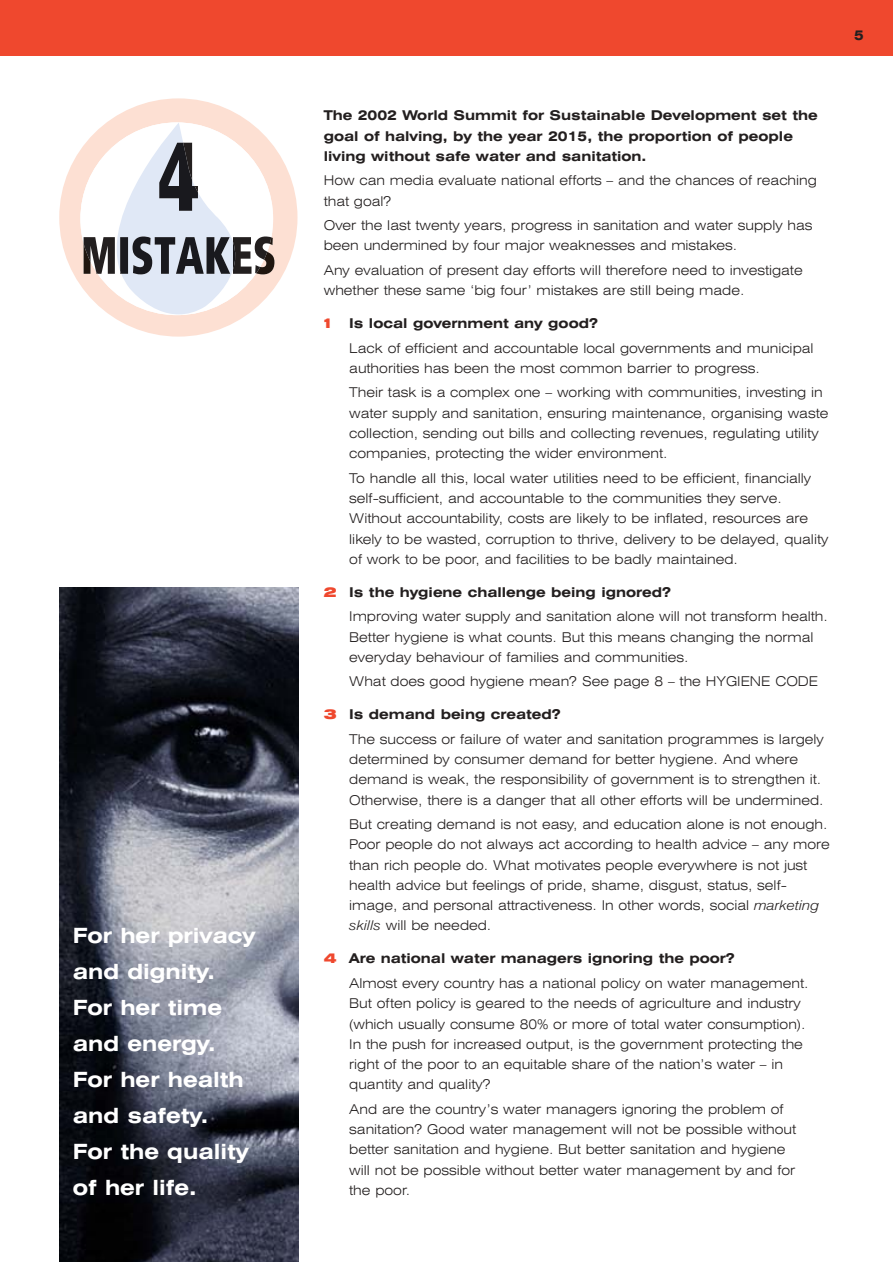
<style>
.page{position:relative;width:893px;height:1262px;background:#fff}
.page>*{position:absolute;margin:0;border:0;box-sizing:border-box;transform-origin:0 0}
.t1{font:700 expanded 21px/36px "Swiss 721 BT";color:#fff}
.t2{font:300 expanded 13.5px/20.2px "Swiss 721 BT";color:#231f1f}
.t3{font:700 expanded 13.5px/20.2px "Swiss 721 BT";color:#231f1f}
.s1{font-weight:900;color:#ef482e}
.s2{font-weight:700}
.s3{font-style:italic;font-stretch:normal}
</style>
<div class="page">
<div style="left:0;top:0;width:892px;height:55px;background:#ef482e"></div>
<img style="left:60px;top:587px;width:238px;height:675px">
<svg style="left:59px;top:98px;width:238px;height:238px"></svg>
<svg style="left:80px;top:122px;width:194px;height:210px"></svg>
<h1 class="t1" style="left:73px;top:919px;width:184px">For her privacy and dignity.<br>For her time and energy.<br>For her health and safety.<br>For the quality of her life.</h1>
<p class="t3" style="left:854px;top:26px;width:11px">5</p>
<p class="t3" style="left:324px;top:107px;width:495px">The 2002 World Summit for Sustainable Development set the goal of halving, by the year 2015, the proportion of people living without safe water and sanitation.</p>
<p class="t2" style="left:324px;top:172px;width:494px">How can media evaluate national efforts – and the chances of reaching that goal?</p>
<p class="t2" style="left:324px;top:216px;width:490px">Over the last twenty years, progress in sanitation and water supply has been undermined by four major weaknesses and mistakes.</p>
<p class="t2" style="left:324px;top:261px;width:480px">Any evaluation of present day efforts will therefore need to investigate whether these same ‘big four’ mistakes are still being made.</p>
<p class="t2" style="left:349px;top:312px;width:466px;line-height:24.5px;text-indent:-28px"><span class="s1">1</span> <span class="s2">Is local government any good?<br></span>Lack of efficient and accountable local governments and municipal</p>
<p class="t2" style="left:349px;top:357px;width:475px;line-height:24.5px">authorities has been the most common barrier to progress.<br>Their task is a complex one – working with communities, investing in</p>
<p class="t2" style="left:349px;top:404px;width:480px">water supply and sanitation, ensuring maintenance, organising waste collection, sending out bills and collecting revenues, regulating utility companies, protecting the wider environment.</p>
<p class="t2" style="left:349px;top:469px;width:480px">To handle all this, local water utilities need to be efficient, financially self-sufficient, and accountable to the communities they serve.<br>Without accountability, costs are likely to be inflated, resources are likely to be wasted, corruption to thrive, delivery to be delayed, quality of work to be poor, and facilities to be badly maintained.</p>
<p class="t2" style="left:349px;top:581px;width:480px;line-height:24.5px;text-indent:-26px"><span class="s1">2</span> <span class="s2">Is the hygiene challenge being ignored?<br></span>Improving water supply and sanitation alone will not transform health.</p>
<p class="t2" style="left:349px;top:628px;width:466px">Better hygiene is what counts. But this means changing the normal everyday behaviour of families and communities.</p>
<p class="t2" style="left:349px;top:672px;width:470px">What does good hygiene mean? See page 8 – the HYGIENE CODE</p>
<p class="t2" style="left:349px;top:703px;width:476px;line-height:24.5px;text-indent:-26px"><span class="s1">3</span> <span class="s2">Is demand being created?<br></span>The success or failure of water and sanitation programmes is largely</p>
<p class="t2" style="left:349px;top:750px;width:476px">determined by consumer demand for better hygiene. And where demand is weak, the responsibility of government is to strengthen it.<br>Otherwise, there is a danger that all other efforts will be undermined.</p>
<p class="t2" style="left:349px;top:815px;width:482px">But creating demand is not easy, and education alone is not enough.<br>Poor people do not always act according to health advice – any more than rich people do. What motivates people everywhere is not just health advice but feelings of pride, shame, disgust, status, self&shy;image, and personal attractiveness. In other words, social <span class="s3">marketing skills</span> will be needed.</p>
<p class="t2" style="left:349px;top:947px;width:460px;line-height:24.5px;text-indent:-26px"><span class="s1">4</span> <span class="s2">Are national water managers ignoring the poor?<br></span>Almost every country has a national policy on water management.</p>
<p class="t2" style="left:349px;top:994px;width:457px">But often policy is geared to the needs of agriculture and industry (which usually consume 80% or more of total water consumption).<br>In the push for increased output, is the government protecting the right of the poor to an equitable share of the nation’s water – in quantity and quality?</p>
<p class="t2" style="left:349px;top:1100px;width:448px">And are the country’s water managers ignoring the problem of sanitation? Good water management will not be possible without better sanitation and hygiene. But better sanitation and hygiene will not be possible without better water management by and for the poor.</p>
</div>
